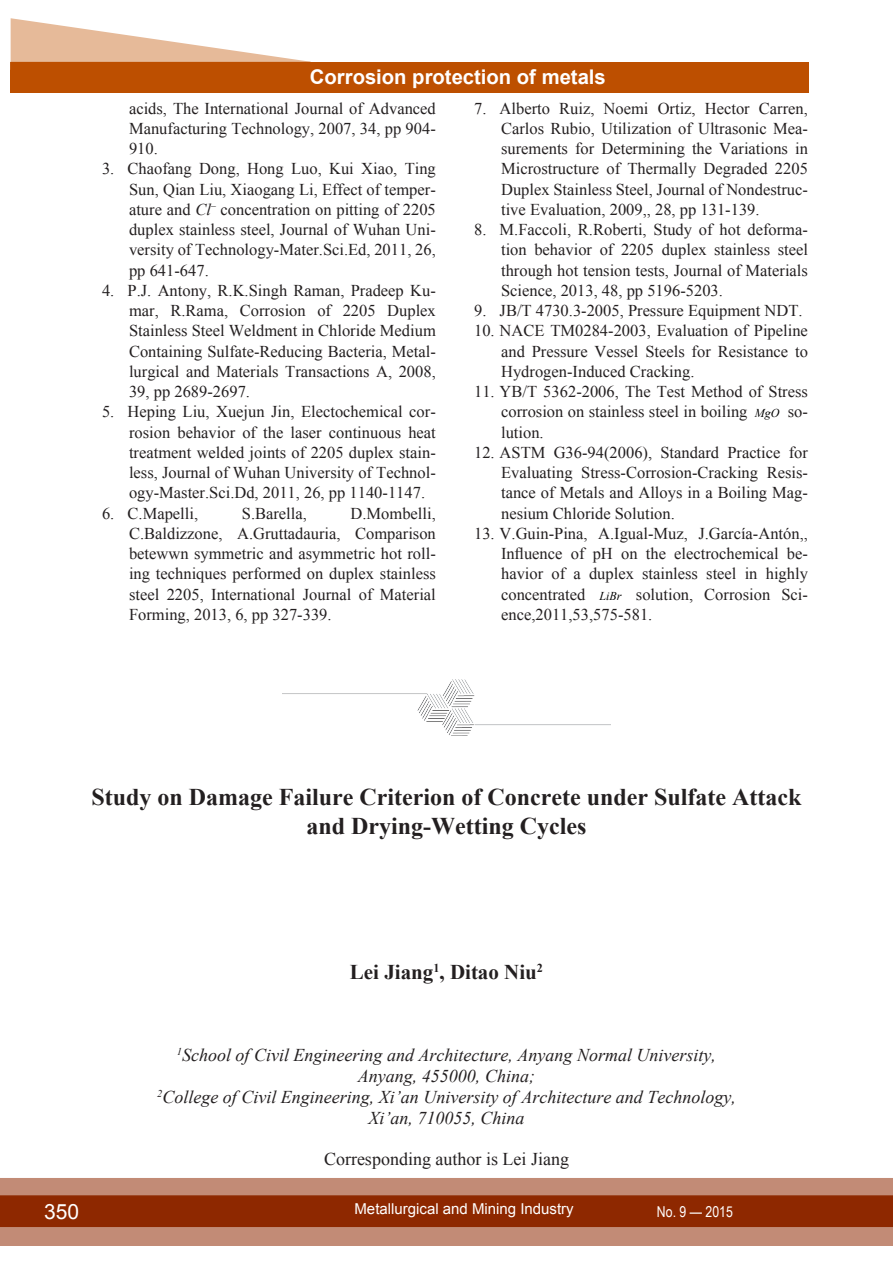
<style>
.page{position:relative;width:893px;height:1263px;background:#fff}
.page>*{position:absolute;margin:0;border:0;box-sizing:border-box;transform-origin:0 0}
.заголовок{font:700 24px/28.5px "Times New Roman";color:#231f20;text-align:center}
.автор{font:700 21px "Times New Roman";color:#231f20}
.t1{font:21px "Arial";color:#fff}
.ОСНОВНОЙ{font:700 20.25px "Arial";color:#fff}
.про_автора{font:italic 18px "Times New Roman";color:#231f20}
.про_автора-2{font:18px "Times New Roman";color:#231f20}
.литература{font:16.5px/20.2px "Times New Roman";color:#231f20;text-align:justify}
.t2{font:15px "Arial";color:#fff}
.t3{font:15px "Arial Narrow";color:#fff}
.t4{font:italic 12px "Times New Roman";color:#000}
.s1{font-style:italic}
</style>
<div class="page">
<div style="left:0;top:1178px;width:893px;height:68px;background:#c28b76"></div>
<div style="left:0;top:1195px;width:893px;height:32px;background:#8e2800;border:2px solid #8e2800"></div>
<div style="left:11px;top:62px;width:798px;height:30px;background:#bd4f00"></div>
<svg style="left:11px;top:18px;width:300px;height:44px"></svg>
<svg style="left:892px;top:1178px;width:1px;height:68px"></svg>
<img style="left:283px;top:680px;width:327px;height:55px">
<p class="ОСНОВНОЙ" style="left:310px;top:63px;width:297px">Corrosion protection of metals</p>
<p class="литература" style="left:129px;top:98px;width:308px">acids, The International Journal of Advanced Manufacturing Technology, 2007, 34, pp 904- 910.</p>
<p class="литература" style="left:129px;top:158px;width:308px;text-indent:-27px">3. Chaofang Dong, Hong Luo, Kui Xiao, Ting Sun, Qian Liu, Xiaogang Li, Effect of temper&shy;ature and <span class="s1">Cl</span><sup>–</sup> concentration on pitting of 2205 duplex stainless steel, Journal of Wuhan Uni&shy;versity of Technology-Mater.Sci.Ed, 2011, 26, pp 641-647.</p>
<p class="литература" style="left:129px;top:280px;width:308px;text-indent:-27px">4. P.J. Antony, R.K.Singh Raman, Pradeep Ku&shy;mar, R.Rama, Corrosion of 2205 Duplex Stainless Steel Weldment in Chloride Medium Containing Sulfate-Reducing Bacteria, Metal&shy;lurgical and Materials Transactions A, 2008, 39, pp 2689-2697.</p>
<p class="литература" style="left:129px;top:401px;width:308px;text-indent:-27px">5. Heping Liu, Xuejun Jin, Electochemical cor&shy;rosion behavior of the laser continuous heat treatment welded joints of 2205 duplex stain&shy;less, Journal of Wuhan University of Technol&shy;ogy-Master.Sci.Dd, 2011, 26, pp 1140-1147.</p>
<p class="литература" style="left:102px;top:503px;width:98px">6. C.Mapelli,</p>
<p class="литература" style="left:242px;top:503px;width:67px">S.Barella,</p>
<p class="литература" style="left:501px;top:98px;width:308px;text-indent:-27px">7. Alberto Ruiz, Noemi Ortiz, Hector Carren, Carlos Rubio, Utilization of Ultrasonic Mea&shy;surements for Determining the Variations in Microstructure of Thermally Degraded 2205<br>Duplex Stainless Steel, Journal of Nondestruc&shy;tive Evaluation, 2009,, 28, pp 131-139.</p>
<p class="литература" style="left:501px;top:219px;width:308px;text-indent:-27px">8. M.Faccoli, R.Roberti, Study of hot deforma&shy;tion behavior of 2205 duplex stainless steel through hot tension tests, Journal of Materials Science, 2013, 48, pp 5196-5203.</p>
<p class="литература" style="left:474px;top:300px;width:330px">9. JB/T 4730.3-2005, Pressure Equipment NDT.</p>
<p class="литература" style="left:501px;top:320px;width:308px;text-indent:-27px">10. NACE TM0284-2003, Evaluation of Pipeline and Pressure Vessel Steels for Resistance to Hydrogen-Induced Cracking.</p>
<p class="литература" style="left:501px;top:381px;width:308px;text-indent:-27px">11. YB/T 5362-2006, The Test Method of Stress corrosion on stainless steel in boiling</p>
<p class="t4" style="left:755px;top:405px;width:26px">MgO</p>
<p class="литература" style="left:788px;top:401px;width:22px">so-</p>
<p class="литература" style="left:501px;top:422px;width:44px">lution.</p>
<p class="литература" style="left:501px;top:442px;width:308px;text-indent:-27px">12. ASTM G36-94(2006), Standard Practice for Evaluating Stress-Corrosion-Cracking Resis&shy;tance of Metals and Alloys in a Boiling Mag&shy;nesium Chloride Solution.</p>
<p class="литература" style="left:501px;top:523px;width:308px;text-indent:-27px">13. V.Guin-Pina, A.Igual-Muz, J.García-Antón,, Influence of pH on the electrochemical be&shy;havior of a duplex stainless steel in highly concentrated</p>
<p class="литература" style="left:129px;top:503px;width:308px;text-indent:222px">D.Mombelli, C.Baldizzone, A.Gruttadauria, Comparison betewwn symmetric and asymmetric hot roll&shy;ing techniques performed on duplex stainless steel 2205, International Journal of Material Forming, 2013, 6, pp 327-339.</p>
<p class="литература" style="left:501px;top:584px;width:308px;text-indent:135px">solution, Corrosion Sci&shy;ence,2011,53,575-581.</p>
<p class="t4" style="left:600px;top:587px;width:24px">LiBr</p>
<p class="заголовок" style="left:92px;top:782px;width:711px">Study on Damage Failure Criterion of Concrete under Sulfate Attack and Drying-Wetting Cycles</p>
<p class="автор" style="left:350px;top:957px;width:195px">Lei Jiang<sup>1</sup>, Ditao Niu<sup>2</sup></p>
<p class="про_автора" style="left:177px;top:1042px;width:541px"><sup>1</sup>School of Civil Engineering and Architecture, Anyang Normal University,</p>
<p class="про_автора" style="left:358px;top:1063px;width:178px">Anyang, 455000, China;</p>
<p class="про_автора" style="left:157px;top:1084px;width:580px"><sup>2</sup>College of Civil Engineering, Xi’an University of Architecture and Technology,</p>
<p class="про_автора" style="left:368px;top:1105px;width:158px">Xi’an, 710055, China</p>
<p class="про_автора-2" style="left:324px;top:1147px;width:246px">Corresponding author is Lei Jiang</p>
<p class="t1" style="left:44px;top:1197px;width:37px">350</p>
<p class="t2" style="left:354px;top:1199px;width:221px">Metallurgical and Mining Industry</p>
<p class="t3" style="left:657px;top:1201px;width:77px">No. 9 — 2015</p>
</div>
